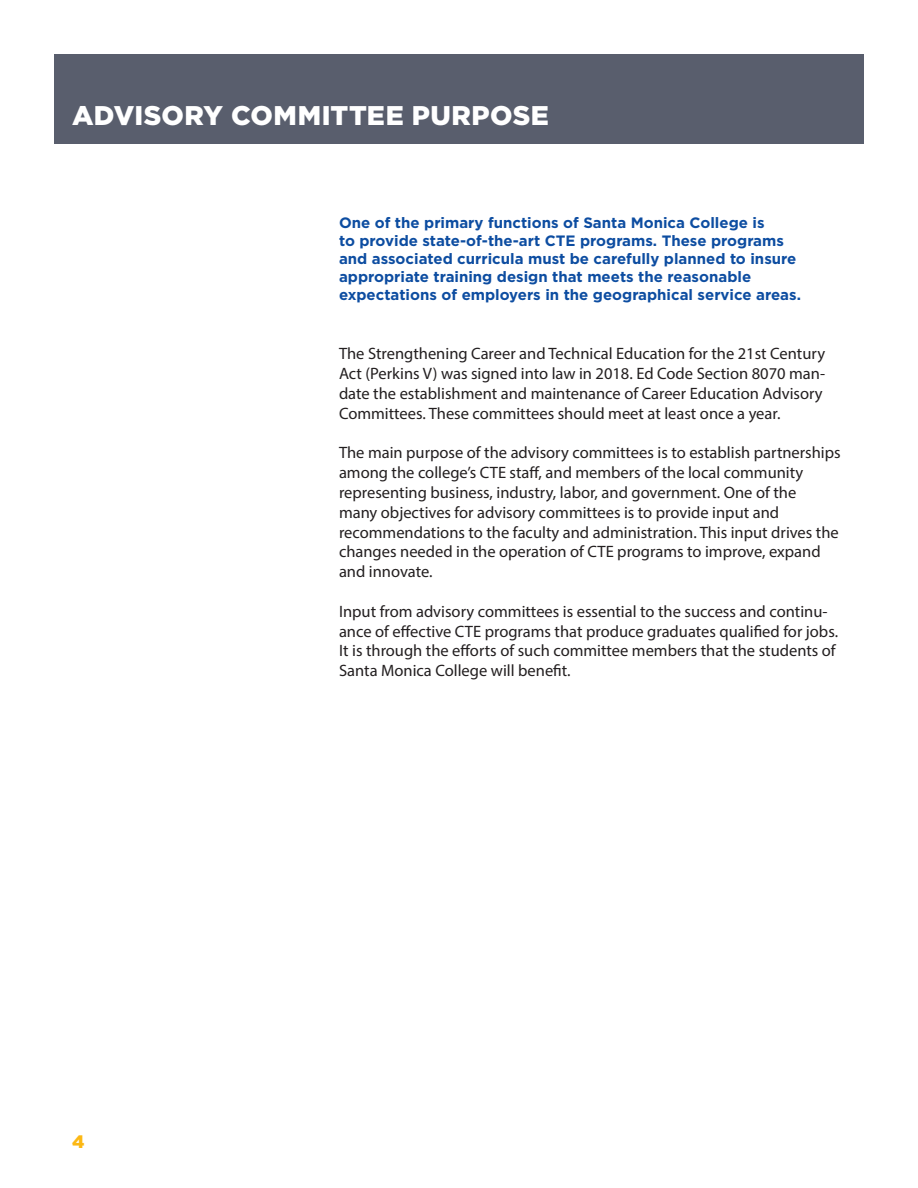
<style>
.page{position:relative;width:918px;height:1188px;background:#fff}
.page>*{position:absolute;margin:0;border:0;box-sizing:border-box;transform-origin:0 0}
.head_1{font:900 27px "Gotham";letter-spacing:.015em;color:#fff}
.t1{font:900 18px "Gotham";color:#fcb814}
.body{font:16.5px/19.8px "Myriad Pro";color:#231f20}
.intro_body{font:700 15px/18px "Gotham";color:#0d4da1}
</style>
<div class="page">
<div style="left:54px;top:54px;width:810px;height:90px;background:#595e6d"></div>
<p class="head_1" style="left:72px;top:97px;width:478px">ADVISORY COMMITTEE PURPOSE</p>
<p class="intro_body" style="left:339px;top:214px;width:464px">One of the primary functions of Santa Monica College is<br>to provide state-of-the-art CTE programs. These programs and associated curricula must be carefully planned to insure appropriate training design that meets the reasonable expectations of employers in the geographical service areas.</p>
<p class="t1" style="left:72px;top:1130px;width:14px">4</p>
<p class="body" style="left:339px;top:344px;width:488px">The Strengthening Career and Technical Education for the 21st Century Act (Perkins V) was signed into law in 2018. Ed Code Section 8070 man&shy;date the establishment and maintenance of Career Education Advisory Committees. These committees should meet at least once a year.</p>
<p class="body" style="left:339px;top:443px;width:503px">The main purpose of the advisory committees is to establish partnerships among the college’s CTE staff, and members of the local community representing business, industry, labor, and government. One of the<br>many objectives for advisory committees is to provide input and recommendations to the faculty and administration. This input drives the changes needed in the operation of CTE programs to improve, expand and innovate.</p>
<p class="body" style="left:339px;top:601px;width:501px">Input from advisory committees is essential to the success and continu&shy;ance of effective CTE programs that produce graduates qualified for jobs.<br>It is through the efforts of such committee members that the students of Santa Monica College will benefit.</p>
</div>
